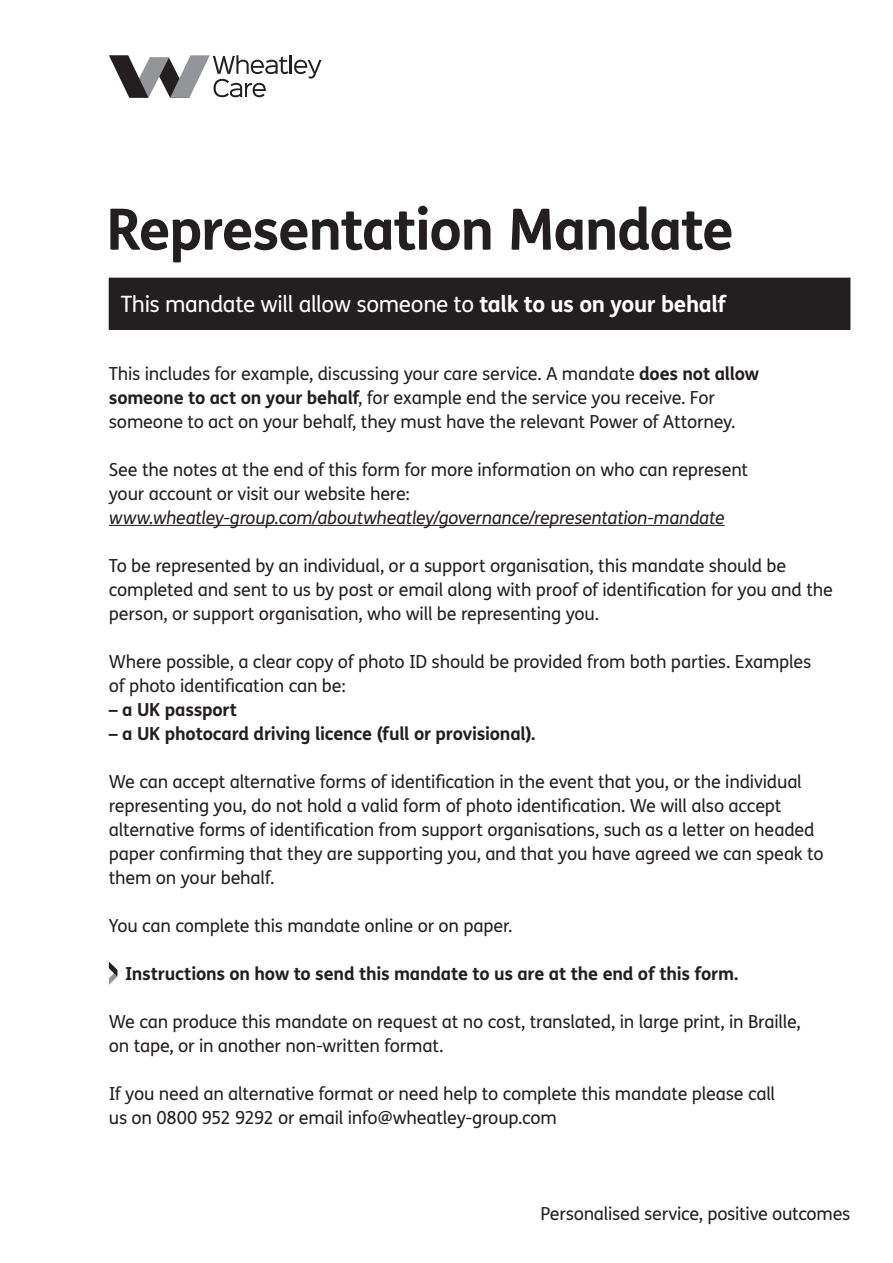
<style>
.page{position:relative;width:893px;height:1263px;background:#fff}
.page>*{position:absolute;margin:0;border:0;box-sizing:border-box;transform-origin:0 0}
.body_copy{font:700 57px "FS Me";letter-spacing:-.025em;color:#231f20}
.body_copy-2{font:22.5px "FS Me";letter-spacing:-.02em;color:#fff}
._16_2_19_2-Regular{font:18px/24px "FS Me";letter-spacing:-.01em;color:#231f20}
._16_2_19_2-Regular-2{font:700 18px "FS Me";letter-spacing:-.01em;color:#231f20}
._16_2_19_2-Regular-3{font:italic 18px/24px "FS Me";letter-spacing:-.01em;color:#231f20}
.s1{font-weight:700}
.s2{font-style:normal}
</style>
<div class="page">
<div style="left:109px;top:278px;width:741px;height:51px;background:#231f20"></div>
<hr style="left:109px;top:329px;width:741px;height:1px;background:#231f20">
<hr style="left:109px;top:525px;width:616px;height:1px;background:#231f20">
<svg style="left:109px;top:961px;width:8px;height:24px"></svg>
<svg style="left:109px;top:55px;width:213px;height:43px"></svg>
<p class="body_copy" style="left:106px;top:194px;width:629px">Representation Mandate</p>
<p class="body_copy-2" style="left:121px;top:291px;width:607px">This mandate will allow someone to <span class="s1">talk to us on your behalf</span></p>
<p class="_16_2_19_2-Regular" style="left:109px;top:362px;width:652px">This includes for example, discussing your care service. A mandate <span class="s1">does not allow</span></p>
<p class="_16_2_19_2-Regular" style="left:109px;top:386px;width:607px"><span class="s1">someone to act on your behalf</span>, for example end the service you receive. For</p>
<p class="_16_2_19_2-Regular" style="left:109px;top:410px;width:628px">someone to act on your behalf, they must have the relevant Power of Attorney.</p>
<p class="_16_2_19_2-Regular" style="left:109px;top:458px;width:641px">See the notes at the end of this form for more information on who can represent</p>
<p class="_16_2_19_2-Regular-3" style="left:109px;top:482px;width:617px"><span class="s2">your account or visit our website here: </span>www.wheatley-group.com/aboutwheatley/governance/representation-mandate</p>
<p class="_16_2_19_2-Regular" style="left:109px;top:554px;width:726px">To be represented by an individual, or a support organisation, this mandate should be completed and sent to us by post or email along with proof of identification for you and the person, or support organisation, who will be representing you.</p>
<p class="_16_2_19_2-Regular" style="left:109px;top:650px;width:704px">Where possible, a clear copy of photo ID should be provided from both parties. Examples of photo identification can be:</p>
<p class="_16_2_19_2-Regular-2" style="left:109px;top:698px;width:130px">– a UK passport</p>
<p class="_16_2_19_2-Regular-2" style="left:109px;top:722px;width:428px">– a UK photocard driving licence (full or provisional).</p>
<p class="_16_2_19_2-Regular" style="left:109px;top:770px;width:716px">We can accept alternative forms of identification in the event that you, or the individual representing you, do not hold a valid form of photo identification. We will also accept alternative forms of identification from support organisations, such as a letter on headed paper confirming that they are supporting you, and that you have agreed we can speak to them on your behalf.</p>
<p class="_16_2_19_2-Regular" style="left:109px;top:914px;width:405px">You can complete this mandate online or on paper.</p>
<p class="_16_2_19_2-Regular-2" style="left:125px;top:962px;width:615px">Instructions on how to send this mandate to us are at the end of this form.</p>
<p class="_16_2_19_2-Regular" style="left:109px;top:1010px;width:693px">We can produce this mandate on request at no cost, translated, in large print, in Braille, on tape, or in another non-written format.</p>
<p class="_16_2_19_2-Regular" style="left:109px;top:1082px;width:668px">If you need an alternative format or need help to complete this mandate please call us on 0800 952 9292 or email info@wheatley-group.com</p>
<p class="_16_2_19_2-Regular" style="left:541px;top:1202px;width:311px">Personalised service, positive outcomes</p>
</div>
